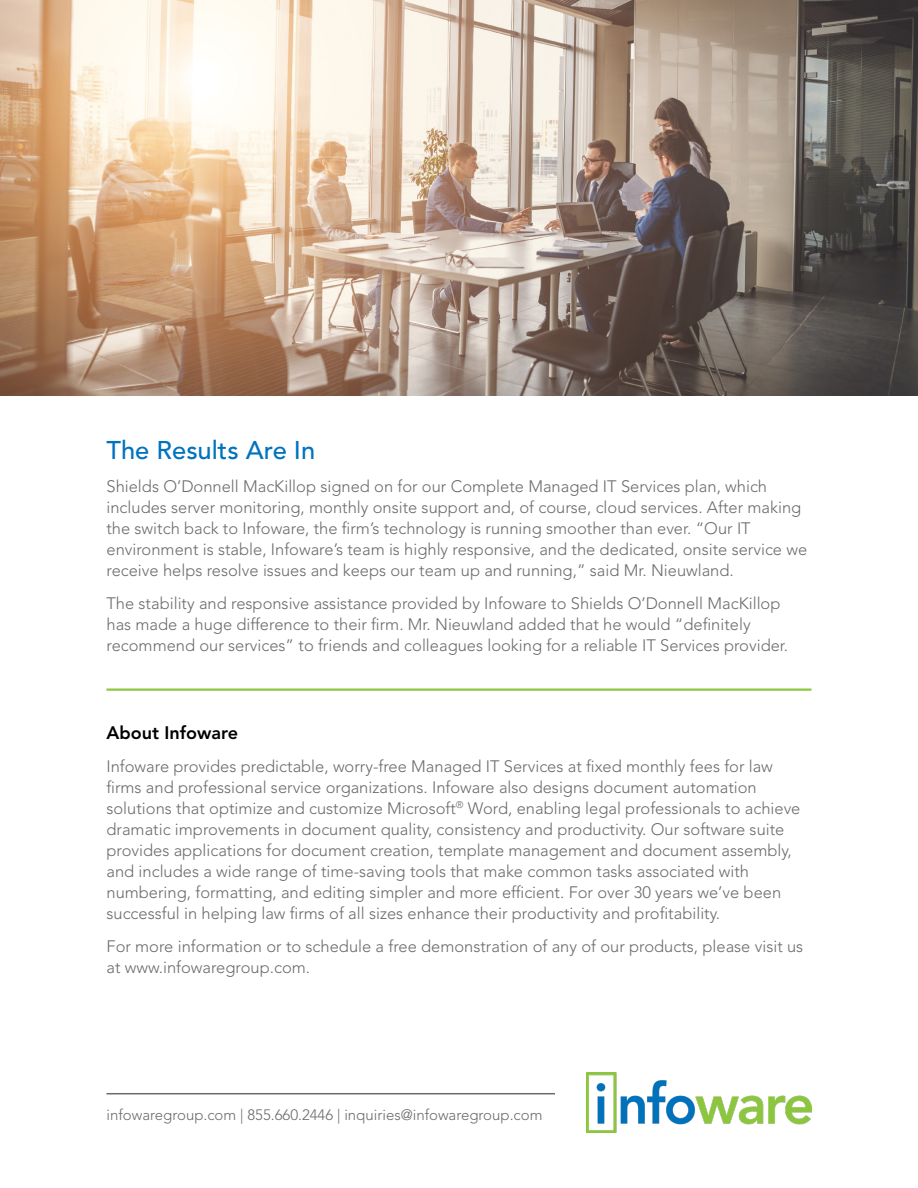
<style>
.page{position:relative;width:918px;height:1188px;background:#fff}
.page>*{position:absolute;margin:0;border:0;box-sizing:border-box;transform-origin:0 0}
.Headers{font:500 25.5px "Avenir LT Std";color:#0073be}
.Body_Copy{font:800 18px "Avenir LT Std";color:#000}
.Body_Copy-2{font:300 16.5px/21px "Avenir LT Std";color:#6b6b6b}
.Body_Copy-3{font:300 15px "Avenir LT Std";color:#6b6b6b}
</style>
<div class="page">
<img style="left:0;top:0;width:918px;height:396px">
<img style="left:586px;top:1073px;width:226px;height:59px">
<hr style="left:106px;top:1093px;width:449px;height:1px;background:#6b6b6b">
<hr style="left:106px;top:688px;width:706px;height:3px;background:#8cc841">
<p class="Headers" style="left:106px;top:435px;width:210px">The Results Are In</p>
<p class="Body_Copy-2" style="left:106px;top:476px;width:702px">Shields O’Donnell MacKillop signed on for our Complete Managed IT Services plan, which includes server monitoring, monthly onsite support and, of course, cloud services. After making the switch back to Infoware, the firm’s technology is running smoother than ever. “Our IT environment is stable, Infoware’s team is highly responsive, and the dedicated, onsite service we receive helps resolve issues and keeps our team up and running,” said Mr. Nieuwland.</p>
<p class="Body_Copy-2" style="left:106px;top:593px;width:683px">The stability and responsive assistance provided by Infoware to Shields O’Donnell MacKillop has made a huge difference to their firm. Mr. Nieuwland added that he would “definitely recommend our services” to friends and colleagues looking for a reliable IT Services provider.</p>
<p class="Body_Copy" style="left:106px;top:722px;width:133px">About Infoware</p>
<p class="Body_Copy-2" style="left:106px;top:756px;width:695px">Infoware provides predictable, worry-free Managed IT Services at fixed monthly fees for law firms and professional service organizations. Infoware also designs document automation solutions that optimize and customize Microsoft<sup>®</sup> Word, enabling legal professionals to achieve dramatic improvements in document quality, consistency and productivity. Our software suite provides applications for document creation, template management and document assembly, and includes a wide range of time-saving tools that make common tasks associated with numbering, formatting, and editing simpler and more efficient. For over 30 years we’ve been successful in helping law firms of all sizes enhance their productivity and profitability.</p>
<p class="Body_Copy-2" style="left:106px;top:936px;width:698px">For more information or to schedule a free demonstration of any of our products, please visit us at www.infowaregroup.com.</p>
<p class="Body_Copy-3" style="left:106px;top:1106px;width:438px">infowaregroup.com | 855.660.2446 | inquiries@infowaregroup.com</p>
</div>
